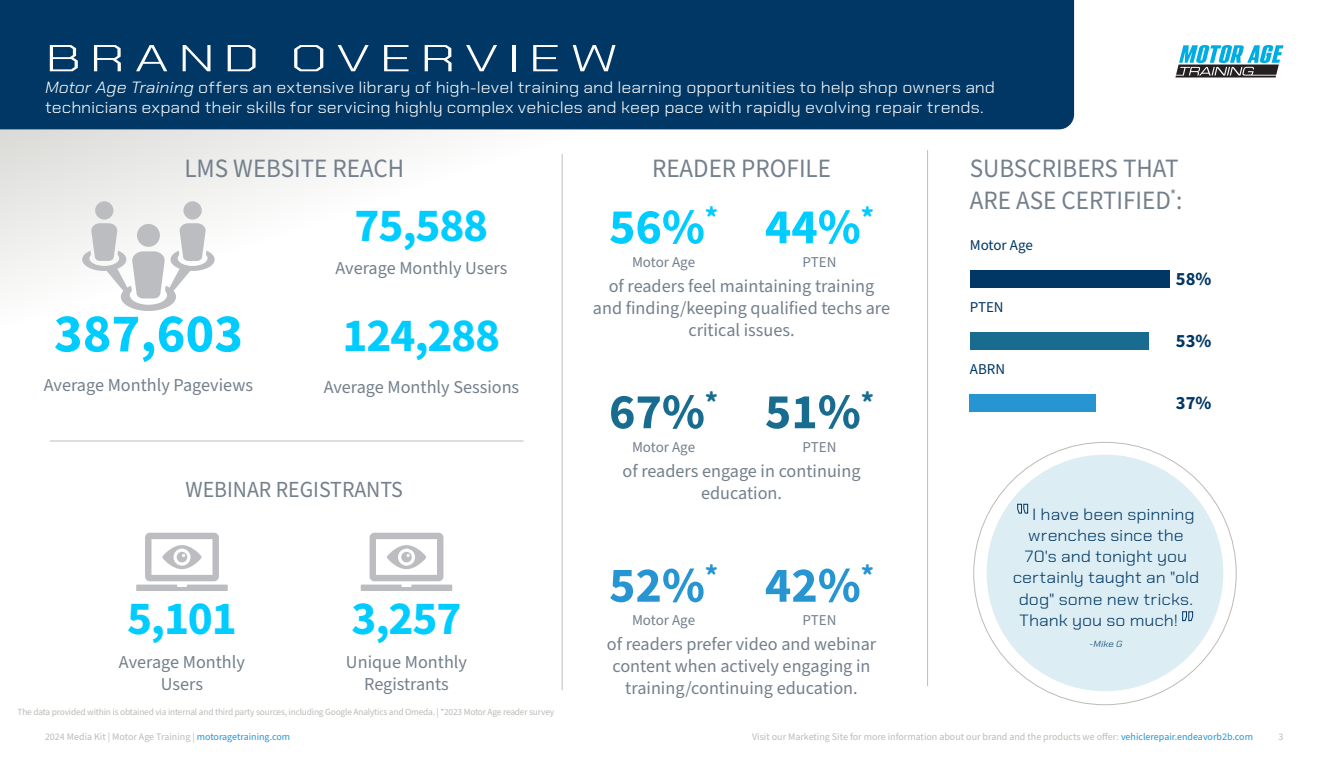
<style>
.page{position:relative;width:1328px;height:765px;background:#fff}
.page>*{position:absolute;margin:0;border:0;box-sizing:border-box;transform-origin:0 0}
.t1{font:700 54.5px "Source Sans Pro";color:#0cf}
.t2{font:700 50px "Source Sans Pro";color:#0cf}
.t3{font:700 50px "Source Sans Pro";color:#186c90}
.t4{font:700 50px "Source Sans Pro";color:#2895d3}
.t5{font:700 47.5px "Source Sans Pro";letter-spacing:-.025em;color:#0cf}
._24_PageHead30pt{font:300 37.5px "Chakra Petch";letter-spacing:.15em;color:#fff;scale:1.5 1}
.t6{font:26.5px/31.8px "Source Sans Pro";color:#74808c;scale:.95 1}
.t7{font:23px "Source Sans Pro";color:#74808c;scale:.95 1}
.Subhead{font:700 18.75px "Source Sans Pro";color:#003764}
.t8{font:18.12px/21.8px "Source Sans Pro";color:#74808c;text-align:center}
._24_SectionHead_20pt{font:300 16.25px/19.5px "Chakra Petch";color:#fff;scale:1.1 1}
._24_Quote_19pt_Chakra{font:300 16.25px "Chakra Petch";color:#003764;scale:1.1 1}
.t9{font:15px "Source Sans Pro";color:#74808c}
._24_Product_headline5_blue-BOLD{font:15px "Source Sans Pro";color:#003764}
.t10{font:10px "Source Sans Pro";color:#bbbcb6}
.t11{font:9.38px "Source Sans Pro";letter-spacing:-.02em;color:#bbbcb6}
._24_Quote_19pt_Chakra-2{font:italic 300 8.75px "Chakra Petch";color:#003764;scale:1.1 1}
.s1{font-style:italic}
.s2{color:#2895d3}
</style>
<div class="page">
<svg style="left:0;top:129px;width:794px;height:249px"></svg>
<div style="left:0;top:0;width:1074px;height:129px;background:#003764"></div>
<div style="left:95px;top:201px;width:18px;height:19px;background:#bcbdc0;border-radius:50%"></div>
<div style="left:183px;top:201px;width:19px;height:19px;background:#bcbdc0;border-radius:50%"></div>
<svg style="left:82px;top:223px;width:133px;height:88px"></svg>
<svg style="left:136px;top:533px;width:92px;height:58px"></svg>
<svg style="left:361px;top:533px;width:91px;height:58px"></svg>
<hr style="left:50px;top:441px;width:473px;height:1px;background:#bcbdc0">
<div style="left:986px;top:455px;width:237px;height:236px;background:#dcedf3;border-radius:50%"></div>
<svg style="left:1017px;top:504px;width:11px;height:10px"></svg>
<svg style="left:1182px;top:611px;width:11px;height:10px"></svg>
<hr style="left:562px;top:154px;width:1px;height:536px;background:#bcbdc0">
<div style="left:970px;top:270px;width:199px;height:18px;background:#003764"></div>
<div style="left:970px;top:332px;width:178px;height:18px;background:#186c90"></div>
<div style="left:970px;top:394px;width:126px;height:18px;background:#2895d3"></div>
<hr style="left:927px;top:150px;width:1px;height:536px;background:#bcbdc0">
<svg style="left:1175px;top:45px;width:108px;height:33px"></svg>
<p class="_24_PageHead30pt" style="left:45px;top:36px;width:383px">BRAND OVERVIEW</p>
<p class="_24_SectionHead_20pt" style="left:45px;top:78px;width:865px"><span class="s1">Motor Age Training</span> offers an extensive library of high-level training and learning opportunities to help shop owners and technicians expand their skills for servicing highly complex vehicles and keep pace with rapidly evolving repair trends.</p>
<p class="t6" style="left:184px;top:153px;width:233px">LMS WEBSITE REACH</p>
<p class="t5" style="left:354px;top:193px;width:135px">75,588</p>
<p class="t8" style="left:335px;top:257px;width:173px">Average Monthly Users</p>
<p class="t1" style="left:54px;top:296px;width:191px">387,603</p>
<p class="t5" style="left:343px;top:303px;width:159px">124,288</p>
<p class="t8" style="left:44px;top:374px;width:211px">Average Monthly Pageviews</p>
<p class="t8" style="left:324px;top:376px;width:197px">Average Monthly Sessions</p>
<p class="t7" style="left:185px;top:474px;width:230px">WEBINAR REGISTRANTS</p>
<p class="t5" style="left:127px;top:586px;width:111px">5,101</p>
<p class="t8" style="left:119px;top:652px;width:128px">Average Monthly</p>
<p class="t8" style="left:161px;top:674px;width:44px">Users</p>
<p class="t5" style="left:351px;top:586px;width:111px">3,257</p>
<p class="t8" style="left:346px;top:652px;width:123px">Unique Monthly<br>Registrants</p>
<p class="t11" style="left:18px;top:705px;width:538px">The data provided within is obtained via internal and third party sources, including Google Analytics and Omeda. | *2023 Motor Age reader survey</p>
<p class="t6" style="left:652px;top:153px;width:190px">READER PROFILE</p>
<p class="t2" style="left:609px;top:193px;width:111px">56%<sup>*</sup></p>
<p class="t9" style="left:632px;top:252px;width:65px">Motor Age</p>
<p class="t2" style="left:765px;top:193px;width:111px">44%<sup>*</sup></p>
<p class="t9" style="left:802px;top:252px;width:35px">PTEN</p>
<p class="t8" style="left:593px;top:276px;width:299px">of readers feel maintaining training and finding/keeping qualified techs are critical issues.</p>
<p class="t3" style="left:609px;top:378px;width:111px">67%<sup>*</sup></p>
<p class="t9" style="left:632px;top:437px;width:65px">Motor Age</p>
<p class="t3" style="left:765px;top:378px;width:111px">51%<sup>*</sup></p>
<p class="t9" style="left:802px;top:437px;width:35px">PTEN</p>
<p class="t8" style="left:622px;top:460px;width:239px">of readers engage in continuing education.</p>
<p class="t4" style="left:609px;top:551px;width:111px">52%<sup>*</sup></p>
<p class="t9" style="left:632px;top:610px;width:65px">Motor Age</p>
<p class="t4" style="left:765px;top:551px;width:111px">42%<sup>*</sup></p>
<p class="t9" style="left:802px;top:610px;width:35px">PTEN</p>
<p class="t8" style="left:607px;top:634px;width:271px">of readers prefer video and webinar content when actively engaging in training/continuing education.</p>
<p class="t6" style="left:970px;top:153px;width:225px">SUBSCRIBERS THAT<br>ARE ASE CERTIFIED<sup>*</sup>:</p>
<p class="_24_Product_headline5_blue-BOLD" style="left:970px;top:235px;width:64px">Motor Age</p>
<p class="_24_Product_headline5_blue-BOLD" style="left:970px;top:297px;width:35px">PTEN</p>
<p class="_24_Product_headline5_blue-BOLD" style="left:970px;top:359px;width:37px">ABRN</p>
<p class="Subhead" style="left:1175px;top:266px;width:37px">58%</p>
<p class="Subhead" style="left:1175px;top:328px;width:37px">53%</p>
<p class="Subhead" style="left:1175px;top:390px;width:37px">37%</p>
<p class="_24_Quote_19pt_Chakra" style="left:1032px;top:505px;width:149px">I have been spinning</p>
<p class="_24_Quote_19pt_Chakra" style="left:1028px;top:526px;width:143px">wrenches since the</p>
<p class="_24_Quote_19pt_Chakra" style="left:1024px;top:547px;width:149px">70's and tonight you</p>
<p class="_24_Quote_19pt_Chakra" style="left:1012px;top:568px;width:171px">certainly taught an "old</p>
<p class="_24_Quote_19pt_Chakra" style="left:1018px;top:590px;width:160px">dog" some new tricks.</p>
<p class="_24_Quote_19pt_Chakra" style="left:1019px;top:611px;width:146px">Thank you so much!</p>
<p class="_24_Quote_19pt_Chakra-2" style="left:1089px;top:639px;width:32px">-Mike G</p>
<p class="t10" style="left:45px;top:730px;width:247px">2024 Media Kit | Motor Age Training | <span class="s2">motoragetraining.com</span></p>
<p class="t10" style="left:752px;top:730px;width:502px">Visit our Marketing Site for more information about our brand and the products we offer: <span class="s2">vehiclerepair.endeavorb2b.com</span></p>
<p class="t10" style="left:1278px;top:730px;width:6px">3</p>
</div>
